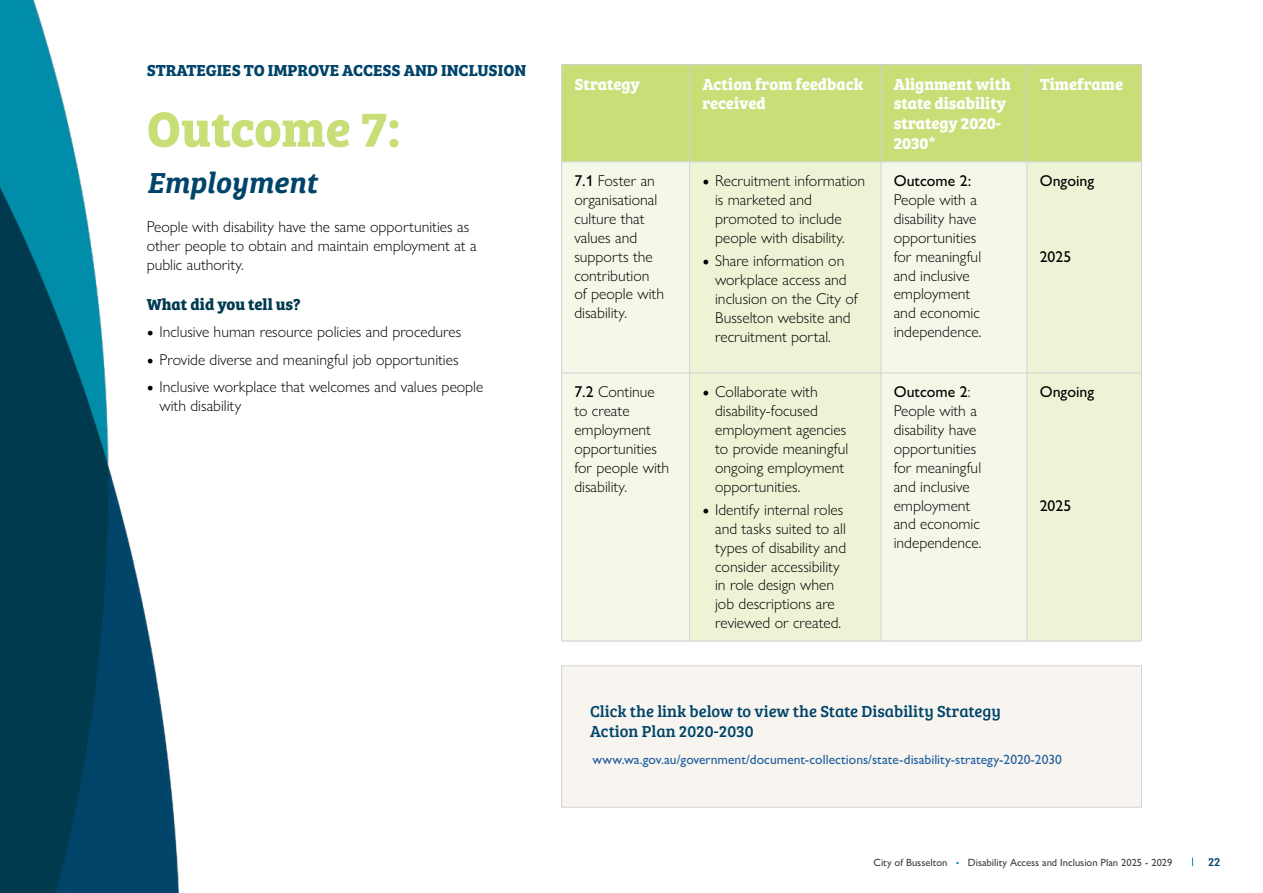
<style>
.page{position:relative;width:1263px;height:893px;background:#fff}
.page>*{position:absolute;margin:0;border:0;box-sizing:border-box;transform-origin:0 0}
.t1{font:700 51px "Bree Serif";color:#c8de76}
.t2{font:italic 30px "Bree Serif Sb";color:#00446a}
.t3{font:700 16.5px/19.8px "Bree Serif";color:#fff}
.t4{font:16.5px/19.8px "Bree Serif";color:#00446a}
.t5{font:700 16.5px "Bree Serif";color:#00446a}
.t6{font:700 16.5px "Bree Serif";color:#003a4f}
.t7{font:300 15.75px/18.9px "Gill Sans Nova";color:#000}
.t8{font:500 15.75px "Gill Sans Nova";color:#000}
.t9{font:500 13.5px "Gill Sans Nova";color:#215e9e}
.t10{font:12px "Bree Serif";color:#00446a}
.t11{font:500 10.5px "Gill Sans Nova";color:#414042}
.s1{font-family:"Minion Pro";font-weight:400;font-size:18px}
.s2{font-weight:500}
</style>
<div class="page">
<div style="left:561px;top:665px;width:581px;height:142px;background:#f8f5f1;border:1px solid #d1d3d4"></div>
<img style="left:0;top:0;width:178px;height:893px">
<div style="left:562px;top:65px;width:579px;height:96px;background:#c8de76"></div>
<div style="left:562px;top:162px;width:127px;height:479px;background:#f4f8e8"></div>
<svg style="left:690px;top:162px;width:451px;height:479px;background:#eff5db"></svg>
<hr style="left:561px;top:64px;width:129px;height:1px;background:#d1d3d4">
<hr style="left:561px;top:65px;width:1px;height:96px;background:#d1d3d4">
<hr style="left:690px;top:64px;width:191px;height:1px;background:#d1d3d4">
<hr style="left:689px;top:65px;width:1px;height:96px;background:#d1d3d4">
<hr style="left:881px;top:64px;width:146px;height:1px;background:#d1d3d4">
<hr style="left:881px;top:65px;width:1px;height:96px;background:#d1d3d4">
<hr style="left:1027px;top:64px;width:115px;height:1px;background:#d1d3d4">
<hr style="left:1027px;top:65px;width:1px;height:96px;background:#d1d3d4">
<hr style="left:1141px;top:65px;width:1px;height:96px;background:#d1d3d4">
<hr style="left:561px;top:161px;width:129px;height:1px;background:#d1d3d4">
<hr style="left:561px;top:162px;width:1px;height:211px;background:#d1d3d4">
<hr style="left:690px;top:161px;width:191px;height:1px;background:#d1d3d4">
<hr style="left:689px;top:162px;width:1px;height:211px;background:#d1d3d4">
<hr style="left:881px;top:161px;width:146px;height:1px;background:#d1d3d4">
<hr style="left:881px;top:162px;width:1px;height:211px;background:#d1d3d4">
<hr style="left:1027px;top:161px;width:115px;height:1px;background:#d1d3d4">
<hr style="left:1027px;top:162px;width:1px;height:211px;background:#d1d3d4">
<hr style="left:1141px;top:162px;width:1px;height:211px;background:#d1d3d4">
<hr style="left:561px;top:373px;width:129px;height:1px;background:#d1d3d4">
<hr style="left:561px;top:373px;width:1px;height:268px;background:#d1d3d4">
<hr style="left:690px;top:373px;width:191px;height:1px;background:#d1d3d4">
<hr style="left:689px;top:373px;width:1px;height:268px;background:#d1d3d4">
<hr style="left:881px;top:373px;width:146px;height:1px;background:#d1d3d4">
<hr style="left:881px;top:373px;width:1px;height:268px;background:#d1d3d4">
<hr style="left:1027px;top:373px;width:115px;height:1px;background:#d1d3d4">
<hr style="left:1027px;top:373px;width:1px;height:268px;background:#d1d3d4">
<hr style="left:1141px;top:373px;width:1px;height:268px;background:#d1d3d4">
<hr style="left:561px;top:641px;width:129px;height:1px;background:#d1d3d4">
<hr style="left:690px;top:641px;width:191px;height:1px;background:#d1d3d4">
<hr style="left:881px;top:641px;width:146px;height:1px;background:#d1d3d4">
<hr style="left:1027px;top:641px;width:115px;height:1px;background:#d1d3d4">
<p class="t5" style="left:147px;top:58px;width:381px">STRATEGIES TO IMPROVE ACCESS AND INCLUSION</p>
<h1 class="t1" style="left:147px;top:89px;width:255px">Outcome 7:</h1>
<h2 class="t2" style="left:147px;top:159px;width:172px">Employment</h2>
<p class="t7" style="left:147px;top:217px;width:331px;line-height:19.4px">People with disability have the same opportunities as other people to obtain and maintain employment at a public authority.</p>
<p class="t6" style="left:147px;top:291px;width:156px">What did you tell us?</p>
<p class="t7" style="left:147px;top:322px;width:316px"><span class="s1">•</span> Inclusive human resource policies and procedures</p>
<p class="t7" style="left:147px;top:350px;width:313px"><span class="s1">•</span> Provide diverse and meaningful job opportunities</p>
<p class="t7" style="left:159px;top:377px;width:325px;text-indent:-13px"><span class="s1">•</span> Inclusive workplace that welcomes and values people with disability</p>
<p class="t3" style="left:574px;top:73px;width:67px">Strategy</p>
<p class="t3" style="left:702px;top:73px;width:162px">Action from feedback received</p>
<p class="t3" style="left:894px;top:73px;width:119px">Alignment with state disability strategy 2020-<br>2030*</p>
<p class="t3" style="left:1040px;top:73px;width:85px">Timeframe</p>
<p class="t7" style="left:574px;top:171px;width:91px"><span class="s2">7.1</span> Foster an organisational culture that values and supports the contribution of people with disability.</p>
<p class="t7" style="left:715px;top:171px;width:152px;text-indent:-13px"><span class="s1">•</span> Recruitment information is marketed and promoted to include people with disability.</p>
<p class="t8" style="left:894px;top:171px;width:79px">Outcome 2:</p>
<p class="t7" style="left:894px;top:190px;width:89px">People with a disability have opportunities for meaningful and inclusive employment and economic independence.</p>
<p class="t8" style="left:1040px;top:171px;width:56px">Ongoing</p>
<p class="t8" style="left:1040px;top:247px;width:33px">2025</p>
<p class="t7" style="left:715px;top:251px;width:144px;text-indent:-13px"><span class="s1">•</span> Share information on workplace access and inclusion on the City of<br>Busselton website and recruitment portal.</p>
<p class="t7" style="left:574px;top:382px;width:96px"><span class="s2">7.2</span> Continue to create employment opportunities for people with disability.</p>
<p class="t7" style="left:715px;top:382px;width:135px;text-indent:-13px"><span class="s1">•</span> Collaborate with disability-focused employment agencies to provide meaningful ongoing employment opportunities.</p>
<p class="t7" style="left:715px;top:500px;width:133px;text-indent:-13px"><span class="s1">•</span> Identify internal roles and tasks suited to all types of disability and consider accessibility in role design when job descriptions are reviewed or created.</p>
<p class="t7" style="left:894px;top:382px;width:89px"><span class="s2">Outcome 2</span>:<br>People with a disability have opportunities for meaningful and inclusive employment and economic independence.</p>
<p class="t8" style="left:1040px;top:382px;width:56px">Ongoing</p>
<p class="t8" style="left:1040px;top:496px;width:33px">2025</p>
<p class="t4" style="left:590px;top:700px;width:412px">Click the link below to view the State Disability Strategy<br>Action Plan 2020-2030</p>
<p class="t9" style="left:592px;top:751px;width:471px">www.wa.gov.au/government/document-collections/state-disability-strategy-2020-2030</p>
<p class="t11" style="left:873px;top:856px;width:75px">City of Busselton</p>
<p class="t11" style="left:968px;top:856px;width:206px">Disability Access and Inclusion Plan 2025 - 2029</p>
<p class="t10" style="left:1208px;top:852px;width:14px">22</p>
</div>
